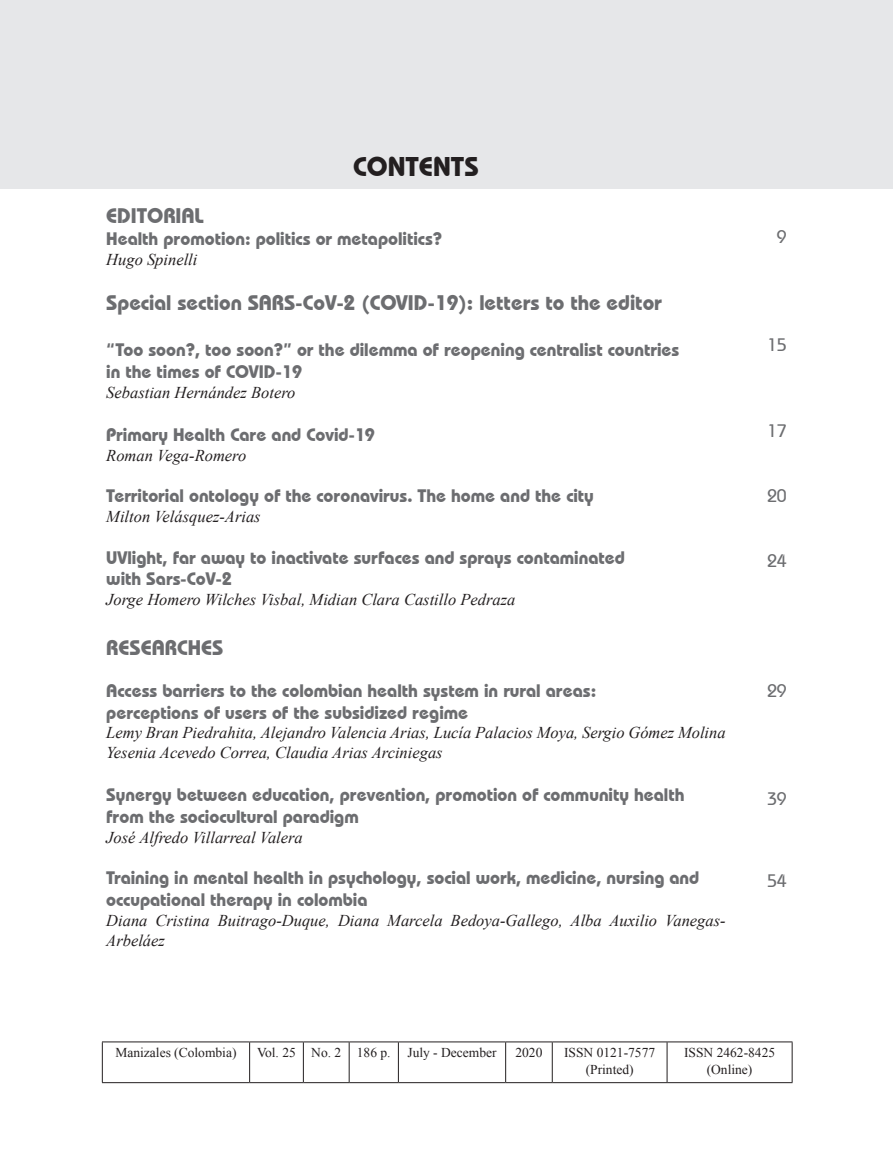
<style>
.page{position:relative;width:893px;height:1149px;background:#fff}
.page>*{position:absolute;margin:0;border:0;box-sizing:border-box;transform-origin:0 0}
.t1{font:700 27px "Bauhaus IT Cby BT";color:#231f20}
.t2{font:700 21px "Bauhaus IT Cby BT";color:#6c6d70}
.t3{font:700 18px/21.6px "Bauhaus IT Cby BT";color:#6c6d70}
.t4{font:500 18px "Bauhaus IT Cby BT";color:#6c6d70}
.t5{font:italic 16.5px/19.8px "Times New Roman";color:#231f20}
.t6{font:13.5px/16.2px "Times New Roman";color:#231f20;text-align:center}
</style>
<div class="page">
<div style="left:0;top:0;width:893px;height:188px;background:#e6e7e9"></div>
<hr style="left:102px;top:1041px;width:148px;height:1px;background:#231f20">
<hr style="left:102px;top:1041px;width:1px;height:40px;background:#231f20">
<hr style="left:250px;top:1041px;width:53px;height:1px;background:#231f20">
<hr style="left:249px;top:1041px;width:1px;height:40px;background:#231f20">
<hr style="left:303px;top:1041px;width:46px;height:1px;background:#231f20">
<hr style="left:303px;top:1041px;width:1px;height:40px;background:#231f20">
<hr style="left:349px;top:1041px;width:49px;height:1px;background:#231f20">
<hr style="left:349px;top:1041px;width:1px;height:40px;background:#231f20">
<hr style="left:398px;top:1041px;width:108px;height:1px;background:#231f20">
<hr style="left:398px;top:1041px;width:1px;height:40px;background:#231f20">
<hr style="left:506px;top:1041px;width:46px;height:1px;background:#231f20">
<hr style="left:505px;top:1041px;width:1px;height:40px;background:#231f20">
<hr style="left:552px;top:1041px;width:115px;height:1px;background:#231f20">
<hr style="left:552px;top:1041px;width:1px;height:40px;background:#231f20">
<hr style="left:667px;top:1041px;width:125px;height:1px;background:#231f20">
<hr style="left:667px;top:1041px;width:1px;height:40px;background:#231f20">
<hr style="left:792px;top:1041px;width:1px;height:40px;background:#231f20">
<hr style="left:102px;top:1081px;width:148px;height:1px;background:#231f20">
<hr style="left:250px;top:1081px;width:53px;height:1px;background:#231f20">
<hr style="left:303px;top:1081px;width:46px;height:1px;background:#231f20">
<hr style="left:349px;top:1081px;width:49px;height:1px;background:#231f20">
<hr style="left:398px;top:1081px;width:108px;height:1px;background:#231f20">
<hr style="left:506px;top:1081px;width:46px;height:1px;background:#231f20">
<hr style="left:552px;top:1081px;width:115px;height:1px;background:#231f20">
<hr style="left:667px;top:1081px;width:125px;height:1px;background:#231f20">
<h1 class="t1" style="left:353px;top:150px;width:127px">CONTENTS</h1>
<p class="t2" style="left:106px;top:203px;width:99px">EDITORIAL</p>
<p class="t3" style="left:106px;top:227px;width:337px">Health promotion: politics or metapolitics?</p>
<p class="t5" style="left:106px;top:249px;width:93px">Hugo Spinelli</p>
<p class="t2" style="left:106px;top:289px;width:557px">Special section SARS-CoV-2 (COVID-19): letters to the editor</p>
<p class="t3" style="left:106px;top:339px;width:575px">“Too soon?, too soon?” or the dilemma of reopening centralist countries in the times of COVID-19</p>
<p class="t5" style="left:106px;top:382px;width:191px">Sebastian Hernández Botero</p>
<p class="t3" style="left:106px;top:423px;width:270px">Primary Health Care and Covid-19</p>
<p class="t5" style="left:106px;top:445px;width:142px">Roman Vega-Romero</p>
<p class="t3" style="left:106px;top:485px;width:489px">Territorial ontology of the coronavirus. The home and the city</p>
<p class="t5" style="left:106px;top:506px;width:156px">Milton Velásquez-Arias</p>
<p class="t3" style="left:106px;top:546px;width:520px">UVlight, far away to inactivate surfaces and sprays contaminated with Sars-CoV-2</p>
<p class="t5" style="left:106px;top:589px;width:411px">Jorge Homero Wilches Visbal, Midian Clara Castillo Pedraza</p>
<p class="t2" style="left:106px;top:635px;width:119px">RESEARCHES</p>
<p class="t3" style="left:106px;top:679px;width:492px">Access barriers to the colombian health system in rural areas: perceptions of users of the subsidized regime</p>
<p class="t5" style="left:106px;top:722px;width:621px">Lemy Bran Piedrahita, Alejandro Valencia Arias, Lucía Palacios Moya, Sergio Gómez Molina<br>Yesenia Acevedo Correa, Claudia Arias Arciniegas</p>
<p class="t3" style="left:106px;top:783px;width:580px">Synergy between education, prevention, promotion of community health from the sociocultural paradigm</p>
<p class="t5" style="left:106px;top:826px;width:198px">José Alfredo Villarreal Valera</p>
<p class="t3" style="left:106px;top:866px;width:595px">Training in mental health in psychology, social work, medicine, nursing and occupational therapy in colombia</p>
<p class="t5" style="left:106px;top:909px;width:621px">Diana Cristina Buitrago-Duque, Diana Marcela Bedoya-Gallego, Alba Auxilio Vanegas-<br>Arbeláez</p>
<p class="t4" style="left:777px;top:225px;width:11px">9</p>
<p class="t4" style="left:767px;top:333px;width:21px">15</p>
<p class="t4" style="left:767px;top:420px;width:21px">17</p>
<p class="t4" style="left:767px;top:484px;width:21px">20</p>
<p class="t4" style="left:767px;top:549px;width:21px">24</p>
<p class="t4" style="left:767px;top:679px;width:21px">29</p>
<p class="t4" style="left:767px;top:787px;width:21px">39</p>
<p class="t4" style="left:767px;top:869px;width:21px">54</p>
<p class="t6" style="left:115px;top:1044px;width:123px">Manizales (Colombia)</p>
<p class="t6" style="left:257px;top:1044px;width:241px">Vol. 25 No. 2 186 p. July - December</p>
<p class="t6" style="left:515px;top:1044px;width:28px">2020</p>
<p class="t6" style="left:564px;top:1044px;width:93px">ISSN 0121-7577 (Printed)</p>
<p class="t6" style="left:684px;top:1044px;width:93px">ISSN 2462-8425 (Online)</p>
</div>
